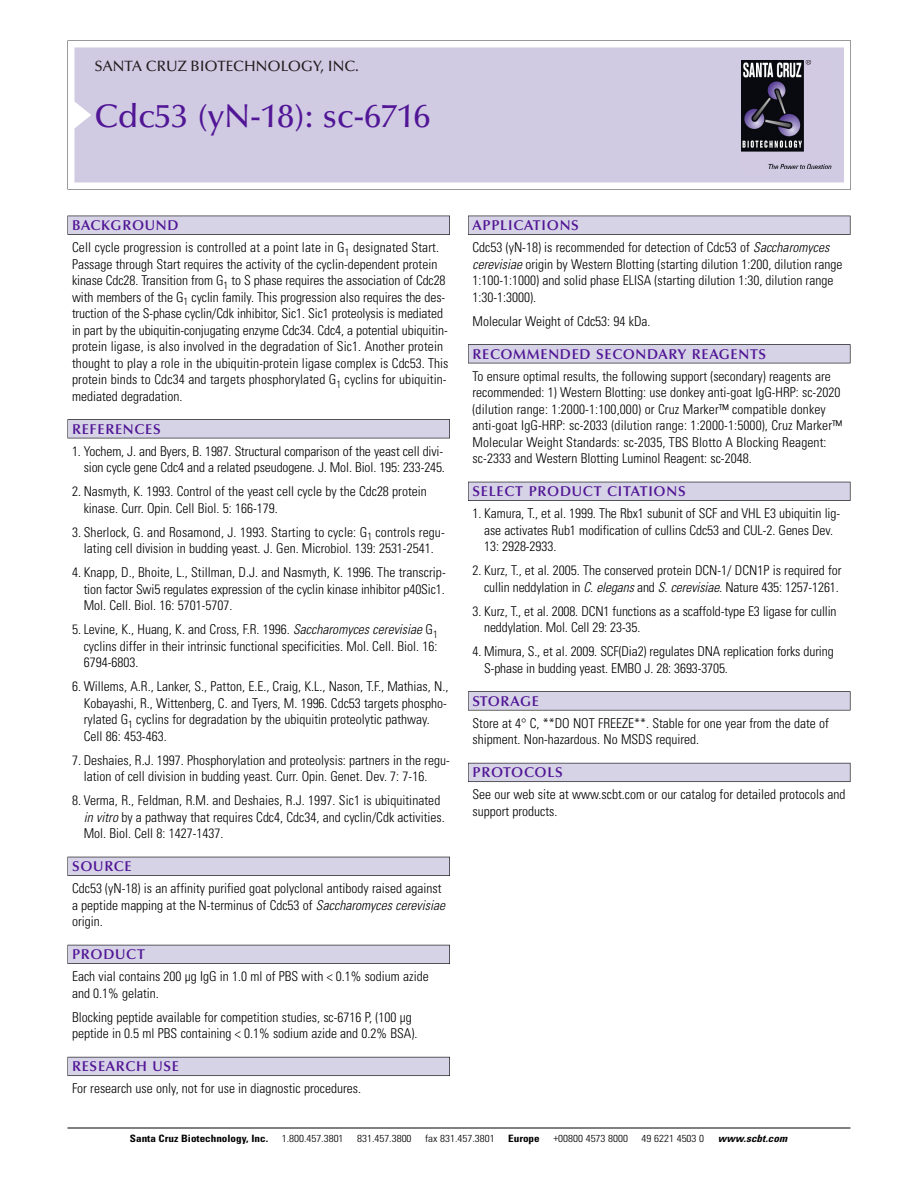
<style>
.page{position:relative;width:918px;height:1188px;background:#fff}
.page>*{position:absolute;margin:0;border:0;box-sizing:border-box;transform-origin:0 0}
.t1{font:500 33px "Optima";color:#511695}
.t2{font:500 15px "Optima";color:#231f20}
.t3{font:600 14.25px "Optima";letter-spacing:.05em;color:#511695}
.t4{font:600 14.25px "Optima";letter-spacing:.03em;color:#511695}
.t5{font:300 condensed 13.5px/16.5px "Univers";color:#000}
.t6{font:300 condensed 10.2px "Univers";color:#000;scale:1.1 1}
.t7{font:700 condensed 10.2px "Univers";color:#000;scale:1.1 1}
.t8{font:italic 700 condensed 10.2px "Univers";letter-spacing:.005em;color:#000;scale:1.1 1}
.s1{font-style:italic}
</style>
<div class="page">
<svg style="left:68px;top:40px;width:783px;height:149px"></svg>
<div style="left:74px;top:47px;width:770px;height:135px;background:#d1cae3"></div>
<img style="left:741px;top:60px;width:90px;height:108px">
<div style="left:68px;top:216px;width:382px;height:19px;background:#525155"></div>
<div style="left:68px;top:216px;width:381px;height:18px;background:#d7d3e7"></div>
<div style="left:68px;top:419px;width:382px;height:19px;background:#525155"></div>
<div style="left:68px;top:420px;width:381px;height:18px;background:#d7d3e7"></div>
<div style="left:68px;top:857px;width:382px;height:19px;background:#525158"></div>
<div style="left:68px;top:857px;width:381px;height:18px;background:#d7d3e7"></div>
<div style="left:68px;top:945px;width:382px;height:19px;background:#54535a"></div>
<div style="left:68px;top:945px;width:381px;height:18px;background:#d7d3e7"></div>
<div style="left:68px;top:1057px;width:382px;height:19px;background:#5b5a62"></div>
<div style="left:68px;top:1057px;width:381px;height:18px;background:#d7d3e7"></div>
<div style="left:468px;top:216px;width:382px;height:19px;background:#525155"></div>
<div style="left:468px;top:216px;width:382px;height:18px;background:#d7d3e7"></div>
<div style="left:468px;top:344px;width:382px;height:19px;background:#525155"></div>
<div style="left:468px;top:345px;width:382px;height:18px;background:#d7d3e7"></div>
<div style="left:468px;top:482px;width:382px;height:19px;background:#525158"></div>
<div style="left:468px;top:482px;width:382px;height:18px;background:#d7d3e7"></div>
<div style="left:468px;top:691px;width:382px;height:19px;background:#575759"></div>
<div style="left:468px;top:692px;width:382px;height:18px;background:#d7d3e7"></div>
<div style="left:468px;top:763px;width:382px;height:19px;background:#5b5a62"></div>
<div style="left:468px;top:763px;width:382px;height:18px;background:#d7d3e7"></div>
<hr style="left:68px;top:1128px;width:782px;height:1px;background:#000">
<p class="t2" style="left:94px;top:61px;width:266px">SANTA CRUZ BIOTECHNOLOGY, INC.</p>
<h1 class="t1" style="left:94px;top:103px;width:337px">Cdc53 (yN-18): sc-6716</h1>
<p class="t3" style="left:72px;top:219px;width:108px">BACKGROUND</p>
<p class="t5" style="left:72px;top:240px;width:378px">Cell cycle progression is controlled at a point late in G<sub>1</sub> designated Start.<br>Passage through Start requires the activity of the cyclin-dependent protein kinase Cdc28. Transition from G<sub>1</sub> to S phase requires the association of Cdc28 with members of the G<sub>1</sub> cyclin family. This progression also requires the des&shy;truction of the S-phase cyclin/Cdk inhibitor, Sic1. Sic1 proteolysis is mediated in part by the ubiquitin-conjugating enzyme Cdc34. Cdc4, a potential ubiquitin&shy;protein ligase, is also involved in the degradation of Sic1. Another protein thought to play a role in the ubiquitin-protein ligase complex is Cdc53. This protein binds to Cdc34 and targets phosphorylated G<sub>1</sub> cyclins for ubiquitin&shy;mediated degradation.</p>
<p class="t3" style="left:72px;top:423px;width:90px">REFERENCES</p>
<p class="t5" style="left:72px;top:444px;width:374px;text-align:right">1. Yochem, J. and Byers, B. 1987. Structural comparison of the yeast cell divi&shy;sion cycle gene Cdc4 and a related pseudogene. J. Mol. Biol. 195: 233-245.</p>
<p class="t5" style="left:84px;top:484px;width:345px;text-indent:-12px">2. Nasmyth, K. 1993. Control of the yeast cell cycle by the Cdc28 protein kinase. Curr. Opin. Cell Biol. 5: 166-179.</p>
<p class="t5" style="left:72px;top:525px;width:374px;text-align:center">3. Sherlock, G. and Rosamond, J. 1993. Starting to cycle: G<sub>1</sub> controls regu&shy;lating cell division in budding yeast. J. Gen. Microbiol. 139: 2531-2541.</p>
<p class="t5" style="left:84px;top:565px;width:364px;text-align:justify;text-indent:-12px">4. Knapp, D., Bhoite, L., Stillman, D.J. and Nasmyth, K. 1996. The transcrip&shy;tion factor Swi5 regulates expression of the cyclin kinase inhibitor p40Sic1.<br>Mol. Cell. Biol. 16: 5701-5707.</p>
<p class="t5" style="left:84px;top:622px;width:356px;text-align:justify;text-indent:-12px">5. Levine, K., Huang, K. and Cross, F.R. 1996. <span class="s1">Saccharomyces cerevisiae</span> G<sub>1 </sub>cyclins differ in their intrinsic functional specificities. Mol. Cell. Biol. 16:<br>6794-6803.</p>
<p class="t5" style="left:84px;top:679px;width:366px;text-indent:-12px">6. Willems, A.R., Lanker, S., Patton, E.E., Craig, K.L., Nason, T.F., Mathias, N., Kobayashi, R., Wittenberg, C. and Tyers, M. 1996. Cdc53 targets phospho&shy;rylated G<sub>1</sub> cyclins for degradation by the ubiquitin proteolytic pathway.<br>Cell 86: 453-463.</p>
<p class="t5" style="left:84px;top:753px;width:368px;text-indent:-12px">7. Deshaies, R.J. 1997. Phosphorylation and proteolysis: partners in the regu&shy;lation of cell division in budding yeast. Curr. Opin. Genet. Dev. 7: 7-16.</p>
<p class="t5" style="left:84px;top:793px;width:363px;text-indent:-12px">8. Verma, R., Feldman, R.M. and Deshaies, R.J. 1997. Sic1 is ubiquitinated <span class="s1">in vitro</span> by a pathway that requires Cdc4, Cdc34, and cyclin/Cdk activities.<br>Mol. Biol. Cell 8: 1427-1437.</p>
<p class="t3" style="left:72px;top:861px;width:61px">SOURCE</p>
<p class="t5" style="left:72px;top:881px;width:375px">Cdc53 (yN-18) is an affinity purified goat polyclonal antibody raised against a peptide mapping at the N-terminus of Cdc53 of <span class="s1">Saccharomyces cerevisiae </span>origin.</p>
<p class="t3" style="left:72px;top:949px;width:74px">PRODUCT</p>
<p class="t5" style="left:72px;top:969px;width:358px">Each vial contains 200 µg IgG in 1.0 ml of PBS with &lt; 0.1% sodium azide and 0.1% gelatin.</p>
<p class="t5" style="left:72px;top:1010px;width:347px">Blocking peptide available for competition studies, sc-6716 P, (100 µg peptide in 0.5 ml PBS containing &lt; 0.1% sodium azide and 0.2% BSA).</p>
<p class="t3" style="left:72px;top:1061px;width:109px">RESEARCH USE</p>
<p class="t5" style="left:72px;top:1081px;width:290px">For research use only, not for use in diagnostic procedures.</p>
<p class="t3" style="left:473px;top:219px;width:108px">APPLICATIONS</p>
<p class="t5" style="left:473px;top:240px;width:371px">Cdc53 (yN-18) is recommended for detection of Cdc53 of <span class="s1">Saccharomyces cerevisiae</span> origin by Western Blotting (starting dilution 1:200, dilution range 1:100-1:1000) and solid phase ELISA (starting dilution 1:30, dilution range 1:30-1:3000).</p>
<p class="t5" style="left:473px;top:314px;width:180px">Molecular Weight of Cdc53: 94 kDa.</p>
<p class="t3" style="left:473px;top:348px;width:295px">RECOMMENDED SECONDARY REAGENTS</p>
<p class="t5" style="left:473px;top:369px;width:371px">To ensure optimal results, the following support (secondary) reagents are recommended: 1) Western Blotting: use donkey anti-goat IgG-HRP: sc-2020 (dilution range: 1:2000-1:100,000) or Cruz Marker™ compatible donkey anti-goat IgG-HRP: sc-2033 (dilution range: 1:2000-1:5000), Cruz Marker™ Molecular Weight Standards: sc-2035, TBS Blotto A Blocking Reagent: sc-2333 and Western Blotting Luminol Reagent: sc-2048.</p>
<p class="t3" style="left:473px;top:486px;width:215px">SELECT PRODUCT CITATIONS</p>
<p class="t5" style="left:484px;top:506px;width:358px;text-indent:-12px">1. Kamura, T., et al. 1999. The Rbx1 subunit of SCF and VHL E3 ubiquitin lig&shy;ase activates Rub1 modification of cullins Cdc53 and CUL-2. Genes Dev.<br>13: 2928-2933.</p>
<p class="t5" style="left:473px;top:563px;width:370px;text-align:right">2. Kurz, T., et al. 2005. The conserved protein DCN-1/ DCN1P is required for cullin neddylation in <span class="s1">C. elegans</span> and <span class="s1">S. cerevisiae.</span> Nature 435: 1257-1261.</p>
<p class="t5" style="left:484px;top:604px;width:354px;text-indent:-12px">3. Kurz, T., et al. 2008. DCN1 functions as a scaffold-type E3 ligase for cullin neddylation. Mol. Cell 29: 23-35.</p>
<p class="t5" style="left:484px;top:644px;width:351px;text-indent:-12px">4. Mimura, S., et al. 2009. SCF(Dia2) regulates DNA replication forks during<br>S-phase in budding yeast. EMBO J. 28: 3693-3705.</p>
<p class="t4" style="left:473px;top:695px;width:68px">STORAGE</p>
<p class="t5" style="left:473px;top:716px;width:358px">Store at 4° C, **DO NOT FREEZE**. Stable for one year from the date of shipment. Non-hazardous. No MSDS required.</p>
<p class="t3" style="left:473px;top:767px;width:92px">PROTOCOLS</p>
<p class="t5" style="left:473px;top:787px;width:375px">See our web site at www.scbt.com or our catalog for detailed protocols and support products.</p>
<p class="t7" style="left:130px;top:1135px;width:127px">Santa Cruz Biotechnology, Inc.</p>
<p class="t6" style="left:282px;top:1135px;width:58px">1.800.457.3801</p>
<p class="t6" style="left:357px;top:1135px;width:51px">831.457.3800</p>
<p class="t6" style="left:425px;top:1135px;width:65px">fax 831.457.3801</p>
<p class="t7" style="left:508px;top:1135px;width:30px">Europe</p>
<p class="t6" style="left:553px;top:1135px;width:69px">+00800 4573 8000</p>
<p class="t6" style="left:642px;top:1135px;width:58px">49 6221 4503 0</p>
<p class="t8" style="left:718px;top:1135px;width:64px">www.scbt.com</p>
</div>
